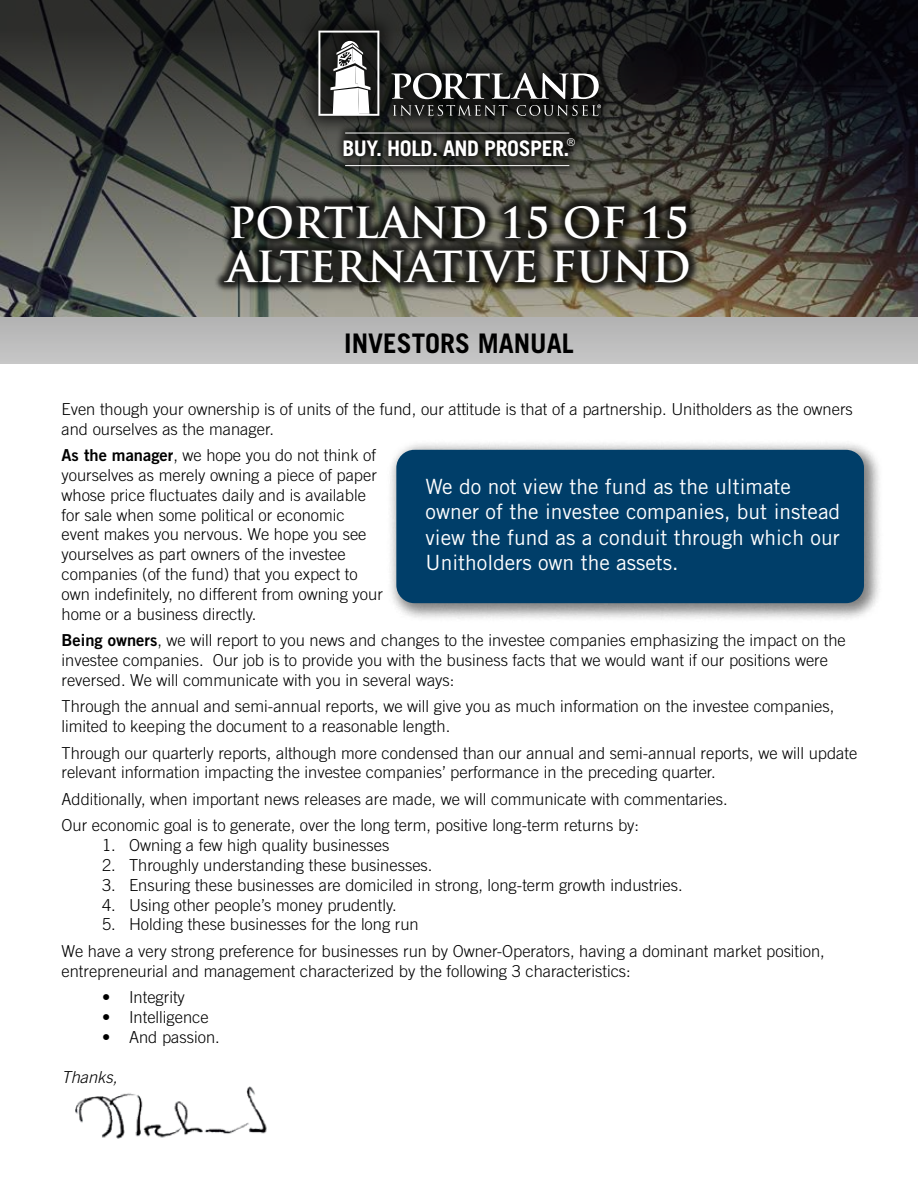
<style>
.page{position:relative;width:918px;height:1188px;background:#fff}
.page>*{position:absolute;margin:0;border:0;box-sizing:border-box;transform-origin:0 0}
.t1{font:700 41.7px/44.1px "Trajan Pro";color:#fff}
.t2{font:700 27px "Trade Gothic";color:#000}
.t3{font:700 21.45px "Trade Gothic";letter-spacing:-.02em;color:#fff}
.t4{font:21px/25.2px "Trade Gothic";color:#fff}
.t5{font:300 16.5px/19.8px "Trade Gothic";color:#000}
.t6{font:italic 300 16.5px "Trade Gothic";color:#000}
.t7{font:300 10.65px "Trade Gothic";color:#fff}
.s1{font-family:"Trade Gothic Bold Two";font-weight:400}
</style>
<div class="page">
<img style="left:75px;top:1086px;width:192px;height:53px">
<div style="left:386px;top:439px;width:497px;height:184px;background:#000;opacity:.5"></div>
<div style="left:396px;top:450px;width:468px;height:153px;background:#003e69;border-radius:18px"></div>
<svg style="left:0;top:0;width:918px;height:364px;background:#595956"></svg>
<div style="left:214px;top:195px;width:486px;height:98px;background:#000;opacity:.75"></div>
<div style="left:299px;top:12px;width:320px;height:123px;background:#000;opacity:.75"></div>
<svg style="left:318px;top:31px;width:61px;height:85px"></svg>
<svg style="left:391px;top:73px;width:210px;height:43px"></svg>
<div style="left:335px;top:123px;width:250px;height:52px;background:#000;opacity:.75"></div>
<hr style="left:345px;top:165px;width:224px;height:1px;background:#fff">
<hr style="left:345px;top:133px;width:224px;height:1px;background:#fff">
<h3 class="t3" style="left:342px;top:135px;width:229px">BUY. HOLD. AND PROSPER.</h3>
<p class="t7" style="left:567px;top:136px;width:10px">®</p>
<h1 class="t1" style="left:227px;top:201px;width:466px">PORTLAND 15 OF 15<br>ALTERNATIVE FUND</h1>
<h2 class="t2" style="left:344px;top:327px;width:231px">INVESTORS MANUAL</h2>
<p class="t5" style="left:62px;top:399px;width:793px">Even though your ownership is of units of the fund, our attitude is that of a partnership. Unitholders as the owners and ourselves as the manager.</p>
<p class="t5" style="left:62px;top:445px;width:323px"><span class="s1">As the manager</span>, we hope you do not think of yourselves as merely owning a piece of paper whose price fluctuates daily and is available for sale when some political or economic event makes you nervous. We hope you see yourselves as part owners of the investee companies (of the fund) that you expect to own indefinitely, no different from owning your home or a business directly.</p>
<p class="t5" style="left:62px;top:630px;width:786px"><span class="s1">Being owners</span>, we will report to you news and changes to the investee companies emphasizing the impact on the investee companies. Our job is to provide you with the business facts that we would want if our positions were reversed. We will communicate with you in several ways:</p>
<p class="t5" style="left:62px;top:696px;width:774px">Through the annual and semi-annual reports, we will give you as much information on the investee companies, limited to keeping the document to a reasonable length.</p>
<p class="t5" style="left:62px;top:743px;width:797px">Through our quarterly reports, although more condensed than our annual and semi-annual reports, we will update relevant information impacting the investee companies’ performance in the preceding quarter.</p>
<p class="t5" style="left:62px;top:786px;width:668px;line-height:26.5px">Additionally, when important news releases are made, we will communicate with commentaries.<br>Our economic goal is to generate, over the long term, positive long-term returns by:</p>
<p class="t5" style="left:102px;top:835px;width:289px">1. Owning a few high quality businesses</p>
<p class="t5" style="left:102px;top:855px;width:332px">2. Throughly understanding these businesses.</p>
<p class="t5" style="left:102px;top:875px;width:582px">3. Ensuring these businesses are domiciled in strong, long-term growth industries.</p>
<p class="t5" style="left:102px;top:895px;width:296px">4. Using other people’s money prudently.</p>
<p class="t5" style="left:62px;top:911px;width:765px;line-height:26.5px;text-indent:41px">5. Holding these businesses for the long run<br>We have a very strong preference for businesses run by Owner-Operators, having a dominant market position,</p>
<p class="t5" style="left:62px;top:961px;width:571px">entrepreneurial and management characterized by the following 3 characteristics:</p>
<p class="t5" style="left:102px;top:987px;width:84px">• Integrity</p>
<p class="t5" style="left:102px;top:1007px;width:108px">• Intelligence</p>
<p class="t5" style="left:102px;top:1027px;width:119px">• And passion.</p>
<p class="t6" style="left:62px;top:1067px;width:57px">Thanks,</p>
<p class="t4" style="left:426px;top:474px;width:416px">We do not view the fund as the ultimate owner of the investee companies, but instead view the fund as a conduit through which our Unitholders own the assets.</p>
</div>
